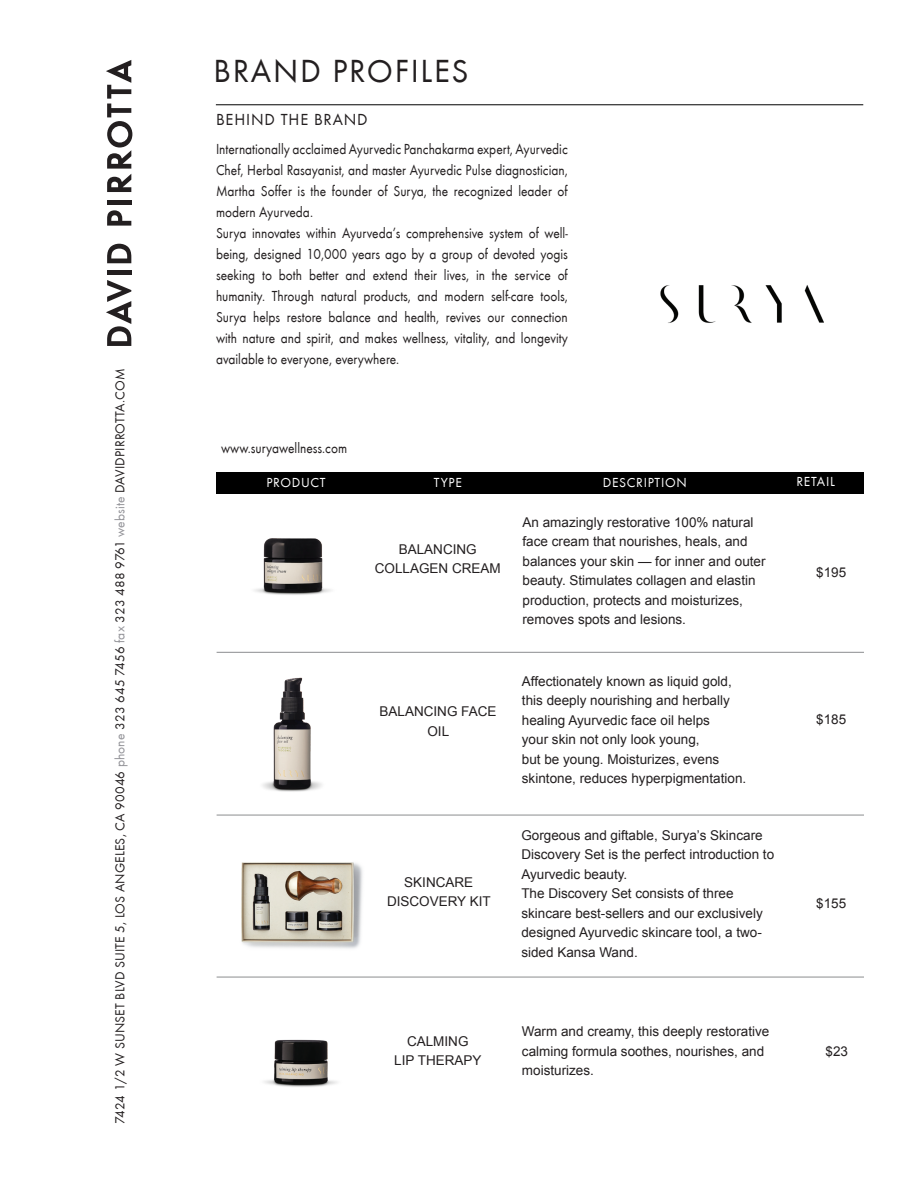
<style>
.page{position:relative;width:918px;height:1188px;background:#fff}
.page>*{position:absolute;margin:0;border:0;box-sizing:border-box;transform-origin:0 0}
.t1{font:33px "Futura T";letter-spacing:.05em;color:#231f20}
.t2{font:16.5px "Futura T";letter-spacing:.05em;color:#231f20}
.t3{font:15px/21px "Futura T";color:#231f20;scale:.89 1}
.t4{font:13.5px/19.5px "Arial";color:#231f20}
.t5{font:13.5px "Futura T";letter-spacing:.01em;color:#231f20}
.t6{font:13.5px "Futura T";letter-spacing:.05em;color:#fff}
.s1{color:#949499}
</style>
<div class="page">
<div style="left:216px;top:472px;width:647px;height:22px;background:#000"></div>
<hr style="left:216px;top:104px;width:647px;height:1px;background:#000">
<hr style="left:217px;top:652px;width:647px;height:1px;background:#8b8d8f">
<hr style="left:217px;top:815px;width:647px;height:1px;background:#8b8d8f">
<hr style="left:217px;top:977px;width:647px;height:1px;background:#8b8d8f">
<hr style="left:217px;top:1187px;width:647px;height:1px;background:#8b8d8f">
<svg style="left:106px;top:280px;width:25px;height:66px"></svg>
<div style="left:107px;top:270px;width:24px;height:5px;background:#231f20"></div>
<svg style="left:107px;top:244px;width:24px;height:19px"></svg>
<svg style="left:107px;top:210px;width:24px;height:16px"></svg>
<div style="left:107px;top:200px;width:24px;height:5px;background:#231f20"></div>
<svg style="left:106px;top:60px;width:26px;height:132px"></svg>
<img style="left:660px;top:285px;width:164px;height:38px">
<img style="left:254px;top:538px;width:77px;height:57px">
<img style="left:262px;top:677px;width:60px;height:115px">
<img style="left:241px;top:862px;width:122px;height:87px">
<img style="left:264px;top:1039px;width:73px;height:48px">
<p class="t5" style="left:112px;top:1124px;width:757px;rotate:-90deg">7424 1/2 W SUNSET BLVD SUITE 5, LOS ANGELES, CA 90046 <span class="s1">phone</span> 323 645 7456 <span class="s1">fax</span> 323 488 9761 <span class="s1">website</span> DAVIDPIRROTTA.COM</p>
<h1 class="t1" style="left:214px;top:53px;width:257px">BRAND PROFILES</h1>
<p class="t2" style="left:216px;top:111px;width:153px">BEHIND THE BRAND</p>
<p class="t3" style="left:216px;top:139px;width:397px">Internationally acclaimed Ayurvedic Panchakarma expert, Ayurvedic Chef, Herbal Rasayanist, and master Ayurvedic Pulse diagnostician, Martha Soffer is the founder of Surya, the recognized leader of modern Ayurveda.<br>Surya innovates within Ayurveda’s comprehensive system of well&shy;being, designed 10,000 years ago by a group of devoted yogis seeking to both better and extend their lives, in the service of humanity. Through natural products, and modern self-care tools, Surya helps restore balance and health, revives our connection with nature and spirit, and makes wellness, vitality, and longevity available to everyone, everywhere.</p>
<p class="t3" style="left:221px;top:438px;width:143px">www.suryawellness.com</p>
<p class="t6" style="left:266px;top:475px;width:61px">PRODUCT</p>
<p class="t6" style="left:434px;top:475px;width:30px">TYPE</p>
<p class="t6" style="left:603px;top:475px;width:85px">DESCRIPTION</p>
<p class="t6" style="left:796px;top:474px;width:40px">RETAIL</p>
<p class="t4" style="left:375px;top:539px;width:128px;text-align:center">BALANCING<br>COLLAGEN CREAM</p>
<p class="t4" style="left:380px;top:702px;width:119px;text-align:center">BALANCING FACE<br>OIL</p>
<p class="t4" style="left:387px;top:873px;width:105px;text-align:center">SKINCARE<br>DISCOVERY KIT</p>
<p class="t4" style="left:522px;top:512px;width:245px">An amazingly restorative 100% natural face cream that nourishes, heals, and balances your skin — for inner and outer beauty. Stimulates collagen and elastin production, protects and moisturizes, removes spots and lesions.</p>
<p class="t4" style="left:522px;top:672px;width:226px">Affectionately known as liquid gold, this deeply nourishing and herbally healing Ayurvedic face oil helps<br>your skin not only look young,<br>but be young. Moisturizes, evens skintone, reduces hyperpigmentation.</p>
<p class="t4" style="left:521px;top:825px;width:254px">Gorgeous and giftable, Surya’s Skincare Discovery Set is the perfect introduction to Ayurvedic beauty.<br>The Discovery Set consists of three skincare best-sellers and our exclusively designed Ayurvedic skincare tool, a two&shy;sided Kansa Wand.</p>
<p class="t4" style="left:394px;top:1031px;width:89px;text-align:center">CALMING<br>LIP THERAPY</p>
<p class="t4" style="left:522px;top:1022px;width:249px">Warm and creamy, this deeply restorative calming formula soothes, nourishes, and moisturizes.</p>
<p class="t4" style="left:816px;top:563px;width:32px">$195</p>
<p class="t4" style="left:816px;top:709px;width:32px">$185</p>
<p class="t4" style="left:816px;top:894px;width:32px">$155</p>
<p class="t4" style="left:826px;top:1041px;width:24px">$23</p>
</div>
